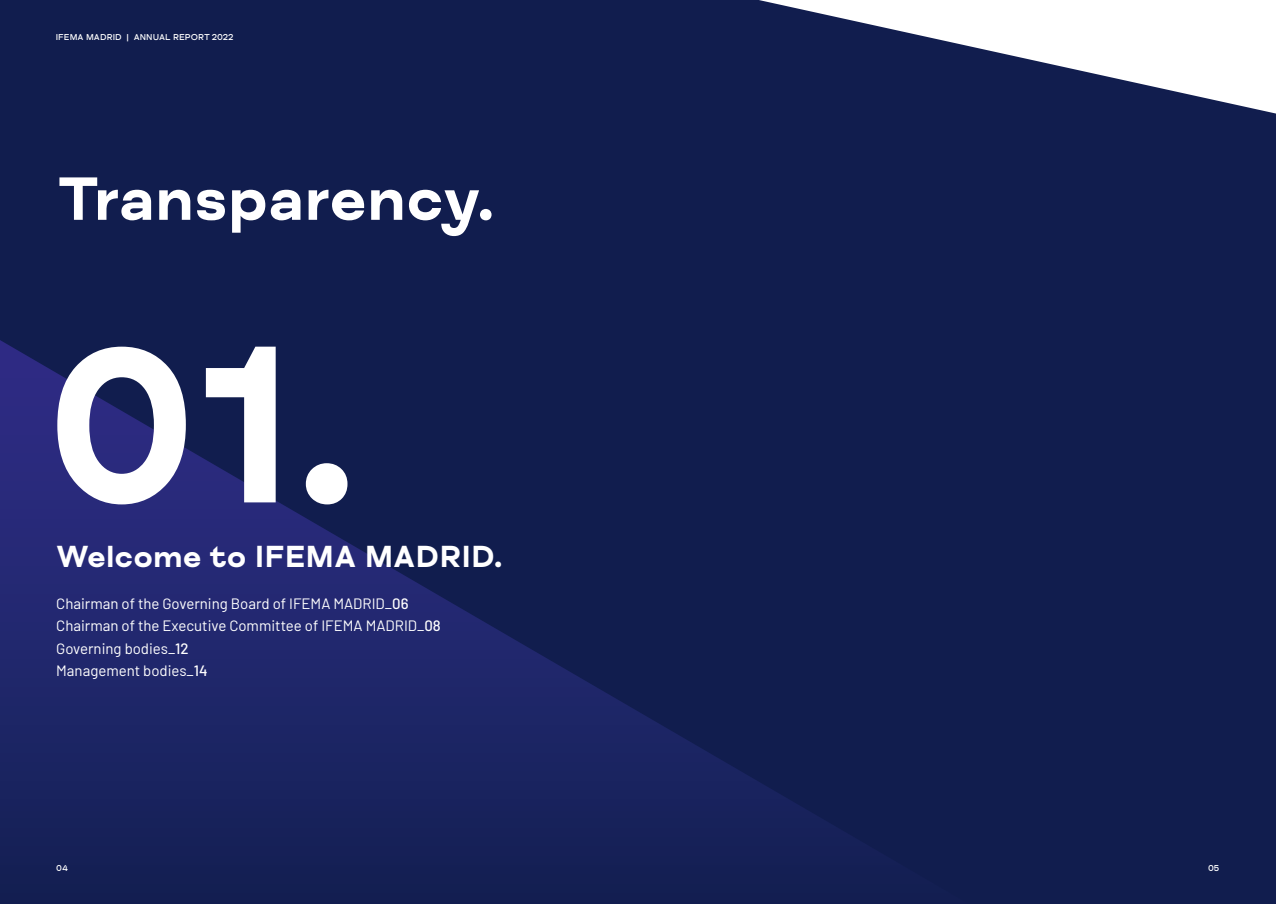
<style>
.page{position:relative;width:1276px;height:904px;background:#111d4e}
.page>*{position:absolute;margin:0;border:0;box-sizing:border-box;transform-origin:0 0}
.NÚMERO_DE_CAPÍTULO{font:700 225px "FS Meridian";color:#fff}
.H1_PORTADILLA{font:700 62.5px "FS Meridian";color:#fff}
.H2_PORTADILLA{font:700 31.25px "FS Meridian";color:#fff}
.ÍNDICE_PORTADILLA{font:15px "Barlow";color:#fff}
.t1{font:500 8.75px "FS Meridian";letter-spacing:.01em;color:#fff}
.s1{font-weight:500}
</style>
<div class="page">
<svg style="left:0;top:340px;width:852px;height:497px"></svg>
<svg style="left:759px;top:0;width:517px;height:114px"></svg>
<p class="t1" style="left:56px;top:32px;width:179px">IFEMA MADRID | ANNUAL REPORT 2022</p>
<h1 class="H1_PORTADILLA" style="left:57px;top:161px;width:439px">Transparency.</h1>
<h1 class="NÚMERO_DE_CAPÍTULO" style="left:45px;top:292px;width:315px">01.</h1>
<p class="H2_PORTADILLA" style="left:56px;top:538px;width:448px">Welcome to IFEMA MADRID.</p>
<p class="ÍNDICE_PORTADILLA" style="left:56px;top:592px;width:354px">Chairman of the Governing Board of IFEMA MADRID_<span class="s1">06</span></p>
<p class="ÍNDICE_PORTADILLA" style="left:56px;top:614px;width:386px">Chairman of the Executive Committee of IFEMA MADRID_<span class="s1">08</span></p>
<p class="ÍNDICE_PORTADILLA" style="left:56px;top:637px;width:134px">Governing bodies_<span class="s1">12</span></p>
<p class="ÍNDICE_PORTADILLA" style="left:56px;top:659px;width:153px">Management bodies_<span class="s1">14</span></p>
<p class="t1" style="left:56px;top:863px;width:13px">04</p>
<p class="t1" style="left:1208px;top:863px;width:13px">05</p>
</div>
